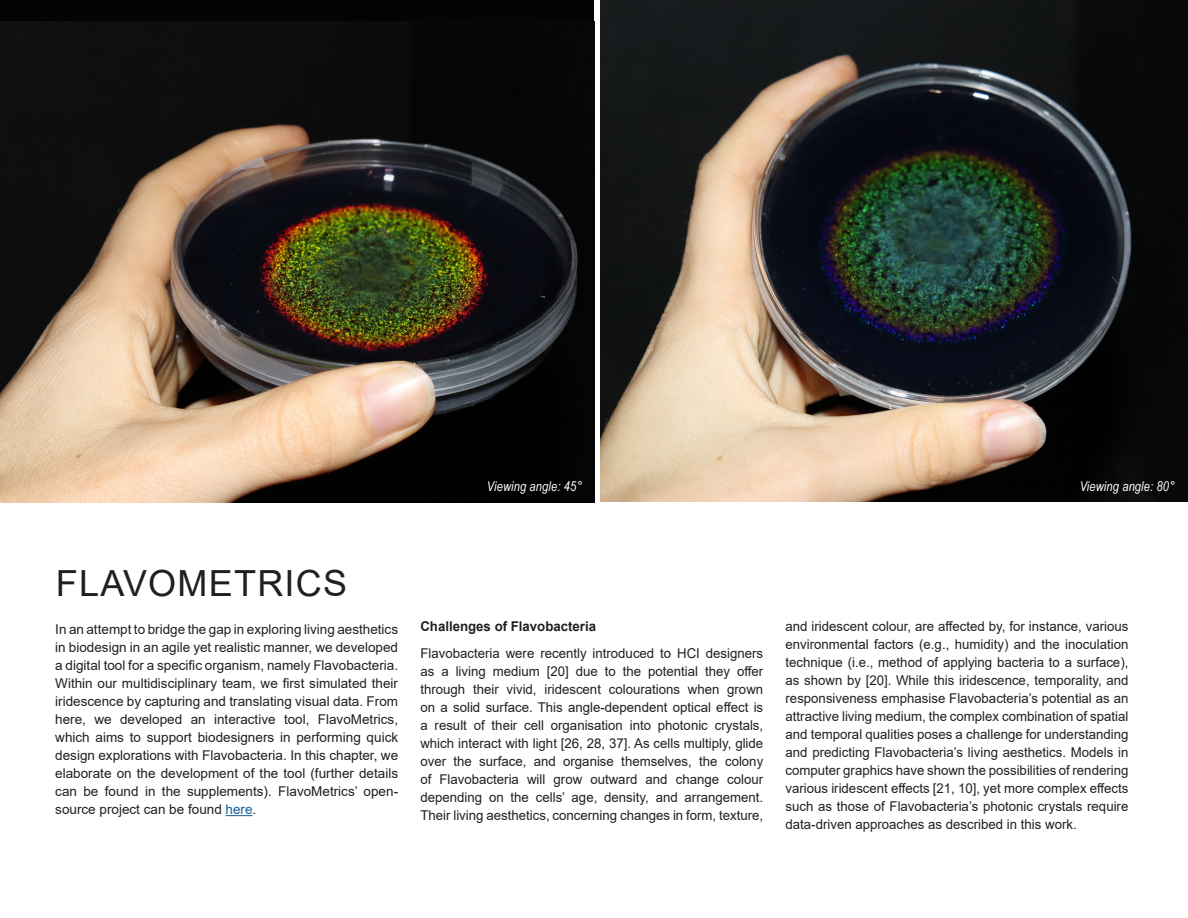
<style>
.page{position:relative;width:1188px;height:918px;background:#fff}
.page>*{position:absolute;margin:0;border:0;box-sizing:border-box;transform-origin:0 0}
.PAGE_HEADINGS_CUSTOM{font:36px "Arial";letter-spacing:.035em;color:#231f20}
.t1{font:13.5px/18px "Arial";color:#231f20;text-align:justify}
.t2{font:italic 13.5px "Arial Narrow";letter-spacing:.01em;color:#fff}
.t3{font:700 13.5px "Arial";color:#231f20}
.s1{color:#175d9e}
</style>
<div class="page">
<div style="left:0;top:0;width:594px;height:502px;background:#040503"></div>
<img style="left:0;top:21px;width:578px;height:481px">
<img style="left:600px;top:0;width:588px;height:502px">
<svg style="left:226px;top:815px;width:27px;height:1px"></svg>
<p class="t2" style="left:487px;top:477px;width:96px">Viewing angle: 45°</p>
<p class="t2" style="left:1080px;top:477px;width:96px">Viewing angle: 80°</p>
<p class="PAGE_HEADINGS_CUSTOM" style="left:56px;top:558px;width:293px">FLAVOMETRICS</p>
<p class="t1" style="left:55px;top:620px;width:344px">In an attempt to bridge the gap in exploring living aesthetics in biodesign in an agile yet realistic manner, we developed a digital tool for a specific organism, namely Flavobacteria.<br>Within our multidisciplinary team, we first simulated their iridescence by capturing and translating visual data. From here, we developed an interactive tool, FlavoMetrics, which aims to support biodesigners in performing quick design explorations with Flavobacteria. In this chapter, we elaborate on the development of the tool (further details can be found in the supplements). FlavoMetrics’ open&shy;source project can be found <span class="s1">here</span>.</p>
<p class="t3" style="left:420px;top:617px;width:177px">Challenges of Flavobacteria</p>
<p class="t1" style="left:420px;top:644px;width:344px">Flavobacteria were recently introduced to HCI designers as a living medium [20] due to the potential they offer through their vivid, iridescent colourations when grown on a solid surface. This angle-dependent optical effect is a result of their cell organisation into photonic crystals, which interact with light [26, 28, 37]. As cells multiply, glide over the surface, and organise themselves, the colony of Flavobacteria will grow outward and change colour depending on the cells’ age, density, and arrangement.<br>Their living aesthetics, concerning changes in form, texture,</p>
<p class="t1" style="left:786px;top:617px;width:344px">and iridescent colour, are affected by, for instance, various environmental factors (e.g., humidity) and the inoculation technique (i.e., method of applying bacteria to a surface), as shown by [20]. While this iridescence, temporality, and responsiveness emphasise Flavobacteria’s potential as an attractive living medium, the complex combination of spatial and temporal qualities poses a challenge for understanding and predicting Flavobacteria’s living aesthetics. Models in computer graphics have shown the possibilities of rendering various iridescent effects [21, 10], yet more complex effects such as those of Flavobacteria’s photonic crystals require data-driven approaches as described in this work.</p>
</div>
